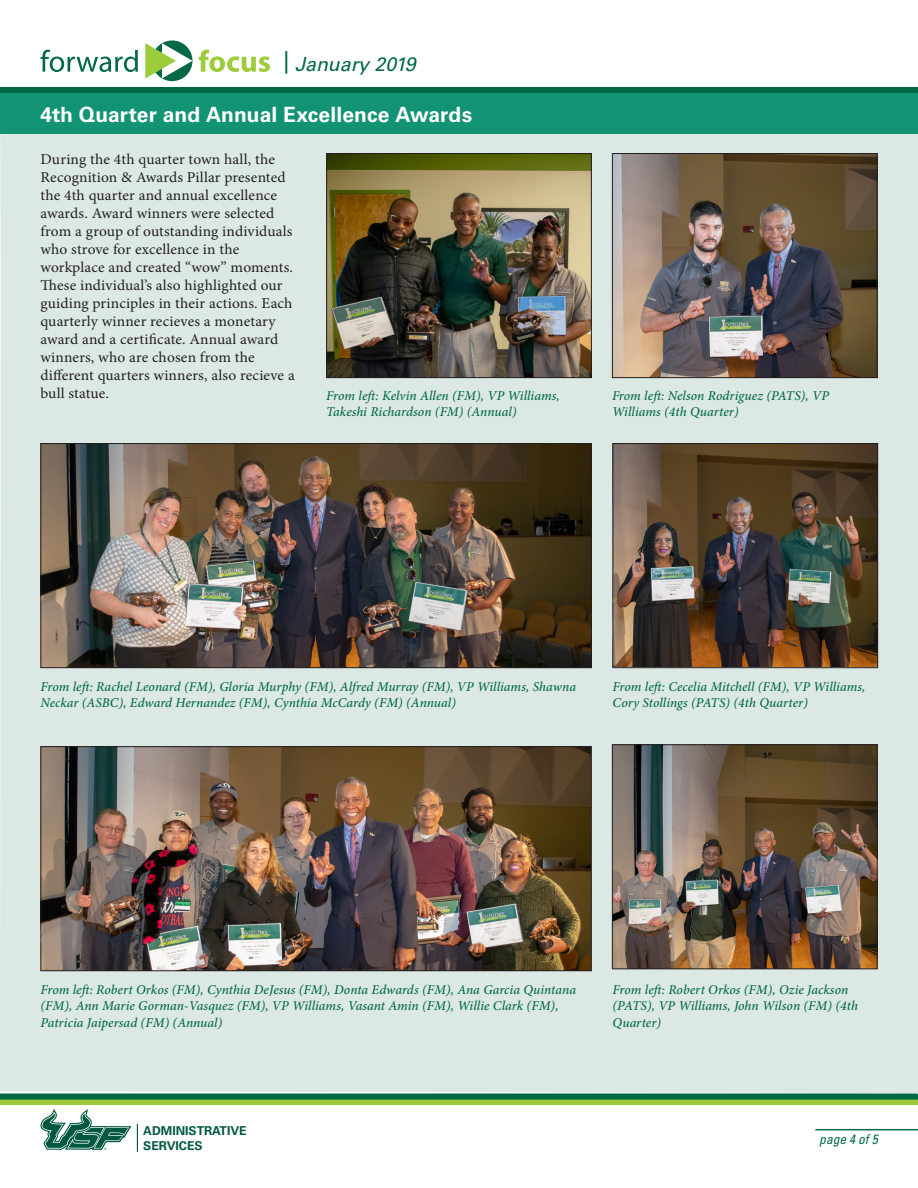
<style>
.page{position:relative;width:918px;height:1188px;background:#fff}
.page>*{position:absolute;margin:0;border:0;box-sizing:border-box;transform-origin:0 0}
.t1{font:700 21px "Univers LT Std";letter-spacing:.005em;color:#fff}
.t2{font:italic 19.5px "Univers LT Std";color:#006847}
.t3{font:15px/18px "Minion Pro";letter-spacing:.01em;color:#231f20}
.t4{font:italic 500 13.5px/16.2px "Minion Pro";letter-spacing:.005em;color:#006847}
.t5{font:italic condensed 13.5px "Univers LT Std";color:#006947}
.t6{font:700 12.15px/14.7px "Univers LT Std";color:#005840}
</style>
<div class="page">
<div style="left:0;top:134px;width:918px;height:959px;background:#dce8e3"></div>
<div style="left:0;top:90px;width:918px;height:44px;background:#119374"></div>
<svg style="left:40px;top:1109px;width:91px;height:41px"></svg>
<svg style="left:137px;top:1124px;width:1px;height:28px"></svg>
<img style="left:614px;top:155px;width:262px;height:221px">
<div style="left:612px;top:153px;width:266px;height:225px;border:1px solid #231f20"></div>
<img style="left:42px;top:445px;width:548px;height:221px">
<div style="left:40px;top:443px;width:552px;height:225px;border:1px solid #231f20"></div>
<img style="left:615px;top:445px;width:261px;height:221px">
<div style="left:613px;top:443px;width:265px;height:225px;border:1px solid #231f20"></div>
<img style="left:42px;top:748px;width:548px;height:221px">
<div style="left:40px;top:746px;width:552px;height:225px;border:1px solid #231f20"></div>
<img style="left:614px;top:746px;width:262px;height:221px">
<div style="left:612px;top:744px;width:266px;height:225px;border:1px solid #231f20"></div>
<img style="left:328px;top:155px;width:262px;height:221px">
<div style="left:326px;top:153px;width:266px;height:225px;border:1px solid #231f20"></div>
<hr style="left:815px;top:1129px;width:103px;height:1px;background:#006847">
<div style="left:0;top:88px;width:918px;height:5px;background:#006847"></div>
<svg style="left:41px;top:50px;width:97px;height:22px"></svg>
<svg style="left:199px;top:50px;width:71px;height:22px"></svg>
<svg style="left:152px;top:40px;width:41px;height:41px"></svg>
<svg style="left:145px;top:43px;width:48px;height:35px"></svg>
<div style="left:0;top:1098px;width:918px;height:6px;background:#9ccb3b"></div>
<svg style="left:0;top:1094px;width:918px;height:6px;background:#0a6e46"></svg>
<p class="t2" style="left:284px;top:53px;width:134px"><sup>|</sup> January 2019</p>
<p class="t1" style="left:40px;top:102px;width:433px">4th Quarter and Annual Excellence Awards</p>
<p class="t3" style="left:40px;top:150px;width:256px">During the 4th quarter town hall, the Recognition &amp; Awards Pillar presented the 4th quarter and annual excellence awards. Award winners were selected from a group of outstanding individuals who strove for excellence in the workplace and created “wow” moments.<br>These individual’s also highlighted our guiding principles in their actions. Each quarterly winner recieves a monetary award and a certificate. Annual award winners, who are chosen from the different quarters winners, also recieve a bull statue.</p>
<p class="t4" style="left:326px;top:387px;width:235px">From left: Kelvin Allen (FM), VP Williams,<br>Takeshi Richardson (FM) (Annual)</p>
<p class="t4" style="left:612px;top:387px;width:218px">From left: Nelson Rodriguez (PATS), VP<br>Williams (4th Quarter)</p>
<p class="t4" style="left:40px;top:679px;width:537px">From left: Rachel Leonard (FM), Gloria Murphy (FM), Alfred Murray (FM), VP Williams, Shawna<br>Neckar (ASBC), Edward Hernandez (FM), Cynthia McCardy (FM) (Annual)</p>
<p class="t4" style="left:613px;top:679px;width:254px">From left: Cecelia Mitchell (FM), VP Williams,<br>Cory Stollings (PATS) (4th Quarter)</p>
<p class="t4" style="left:40px;top:982px;width:537px">From left: Robert Orkos (FM), Cynthia DeJesus (FM), Donta Edwards (FM), Ana Garcia Quintana (FM), Ann Marie Gorman-Vasquez (FM), VP Williams, Vasant Amin (FM), Willie Clark (FM),<br>Patricia Jaipersad (FM) (Annual)</p>
<p class="t4" style="left:613px;top:982px;width:247px">From left: Robert Orkos (FM), Ozie Jackson (PATS), VP Williams, John Wilson (FM) (4th<br>Quarter)</p>
<p class="t6" style="left:143px;top:1124px;width:105px">ADMINISTRATIVE<br>SERVICES</p>
<p class="t5" style="left:819px;top:1130px;width:60px">page 4 of 5</p>
</div>
